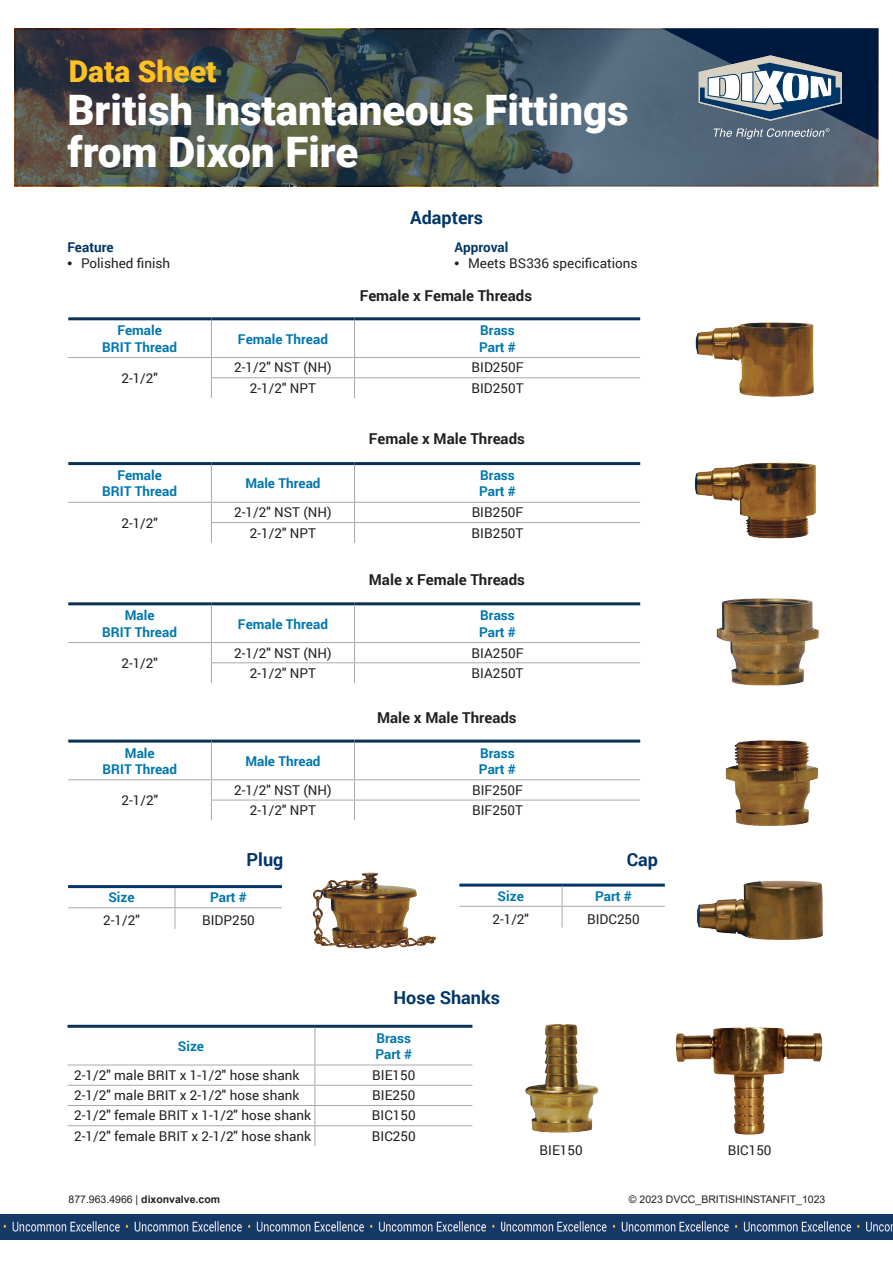
<style>
.page{position:relative;width:893px;height:1263px;background:#fff}
.page>*{position:absolute;margin:0;border:0;box-sizing:border-box;transform-origin:0 0}
.t1{font:900 42px "Roboto";color:#fff}
.t2{font:900 30px "Roboto";color:#fec224}
.t3{font:700 18px "Roboto";color:#003667}
._2020_Product_Sub-heading{font:700 15px "Roboto";color:#231f20}
._2020_Table_Header{font:700 13.5px "Roboto";color:#0077ae}
.text_-_left{font:13.5px "Roboto";color:#231f20}
.text_-_center{font:13.5px "Roboto";color:#231f20}
.part_number{font:13.5px "Roboto";color:#231f20}
._2020_Body_Text{font:13.5px "Roboto";color:#231f20}
._2020_Body_Text_Header{font:700 13.5px "Roboto";color:#003667}
.t4{font:10.5px "Arial";color:#231f20}
.t5{font:700 10.5px "Arial";color:#231f20}
.s1{font-family:"Arial";font-weight:700}
.s2{font-weight:400}
</style>
<div class="page">
<img style="left:0;top:1215px;width:504px;height:24px">
<img style="left:504px;top:1215px;width:389px;height:24px">
<svg style="left:17px;top:31px;width:858px;height:152px;background:#485354"></svg>
<div style="left:14px;top:28px;width:864px;height:158px;border:2px solid #231f20"></div>
<svg style="left:662px;top:28px;width:216px;height:112px;background:#4a5f76"></svg>
<img style="left:312px;top:872px;width:124px;height:77px">
<img style="left:697px;top:880px;width:126px;height:60px">
<img style="left:525px;top:1024px;width:74px;height:109px">
<img style="left:676px;top:1027px;width:147px;height:108px">
<hr style="left:68px;top:885px;width:107px;height:3px;background:#003667">
<hr style="left:175px;top:885px;width:107px;height:3px;background:#003667">
<hr style="left:68px;top:907px;width:107px;height:1px;background:#a8a9ad">
<hr style="left:175px;top:907px;width:107px;height:1px;background:#a8a9ad">
<svg style="left:175px;top:888px;width:1px;height:41px"></svg>
<hr style="left:459px;top:883px;width:103px;height:3px;background:#003667">
<hr style="left:562px;top:883px;width:103px;height:3px;background:#003667">
<hr style="left:459px;top:906px;width:103px;height:1px;background:#a8a9ad">
<hr style="left:562px;top:906px;width:103px;height:1px;background:#a8a9ad">
<svg style="left:562px;top:886px;width:1px;height:41px"></svg>
<img style="left:716px;top:598px;width:103px;height:87px">
<img style="left:695px;top:322px;width:119px;height:75px">
<img style="left:695px;top:462px;width:121px;height:77px">
<img style="left:726px;top:740px;width:92px;height:86px">
<hr style="left:68px;top:317px;width:143px;height:3px;background:#093153">
<hr style="left:211px;top:317px;width:143px;height:3px;background:#093153">
<hr style="left:354px;top:317px;width:286px;height:3px;background:#093153">
<svg style="left:68px;top:319px;width:572px;height:79px"></svg>
<hr style="left:68px;top:462px;width:143px;height:3px;background:#093153">
<hr style="left:211px;top:462px;width:143px;height:3px;background:#093153">
<hr style="left:354px;top:462px;width:286px;height:3px;background:#093153">
<svg style="left:68px;top:464px;width:572px;height:79px"></svg>
<hr style="left:68px;top:602px;width:143px;height:3px;background:#093153">
<hr style="left:211px;top:602px;width:143px;height:3px;background:#093153">
<hr style="left:354px;top:602px;width:286px;height:3px;background:#093153">
<svg style="left:68px;top:604px;width:572px;height:79px"></svg>
<hr style="left:68px;top:740px;width:143px;height:3px;background:#093153">
<hr style="left:211px;top:740px;width:143px;height:3px;background:#093153">
<hr style="left:354px;top:740px;width:286px;height:3px;background:#093153">
<svg style="left:68px;top:741px;width:572px;height:79px"></svg>
<hr style="left:68px;top:1025px;width:247px;height:3px;background:#093153">
<hr style="left:315px;top:1025px;width:157px;height:3px;background:#093153">
<svg style="left:68px;top:1026px;width:404px;height:120px"></svg>
<p class="t2" style="left:69px;top:50px;width:149px">Data Sheet</p>
<p class="t1" style="left:68px;top:81px;width:563px">British Instantaneous Fittings</p>
<p class="t1" style="left:68px;top:123px;width:292px">from Dixon Fire</p>
<p class="_2020_Body_Text_Header" style="left:68px;top:238px;width:48px">Feature</p>
<p class="_2020_Body_Text" style="left:68px;top:254px;width:104px"><span class="s1">•</span> Polished finish</p>
<p class="_2020_Table_Header" style="left:117px;top:321px;width:46px">Female</p>
<p class="_2020_Table_Header" style="left:102px;top:337px;width:76px">BRIT Thread</p>
<p class="text_-_center" style="left:121px;top:368px;width:38px">2-1/2"</p>
<p class="_2020_Table_Header" style="left:117px;top:466px;width:46px">Female</p>
<p class="_2020_Table_Header" style="left:102px;top:482px;width:76px">BRIT Thread</p>
<p class="text_-_center" style="left:121px;top:513px;width:38px">2-1/2"</p>
<p class="_2020_Table_Header" style="left:125px;top:606px;width:31px">Male</p>
<p class="_2020_Table_Header" style="left:102px;top:622px;width:76px">BRIT Thread</p>
<p class="text_-_center" style="left:121px;top:653px;width:38px">2-1/2"</p>
<p class="_2020_Table_Header" style="left:125px;top:743px;width:31px">Male</p>
<p class="_2020_Table_Header" style="left:102px;top:760px;width:76px">BRIT Thread</p>
<p class="text_-_center" style="left:122px;top:791px;width:38px">2-1/2"</p>
<p class="t3" style="left:410px;top:205px;width:74px">Adapters</p>
<p class="_2020_Table_Header" style="left:238px;top:329px;width:92px">Female Thread</p>
<p class="_2020_Body_Text_Header" style="left:455px;top:238px;width:55px">Approval</p>
<p class="_2020_Body_Text" style="left:455px;top:254px;width:184px"><span class="s1">•</span> Meets BS336 specifications</p>
<p class="_2020_Product_Sub-heading" style="left:360px;top:285px;width:174px">Female x Female Threads</p>
<p class="_2020_Table_Header" style="left:480px;top:321px;width:36px">Brass</p>
<p class="_2020_Table_Header" style="left:479px;top:337px;width:38px">Part #</p>
<p class="text_-_center" style="left:234px;top:358px;width:99px">2-1/2" NST (NH)</p>
<p class="part_number" style="left:472px;top:358px;width:54px">BID250F</p>
<p class="text_-_center" style="left:250px;top:379px;width:68px">2-1/2" NPT</p>
<p class="part_number" style="left:471px;top:379px;width:54px">BID250T</p>
<p class="_2020_Table_Header" style="left:245px;top:474px;width:77px">Male Thread</p>
<p class="_2020_Product_Sub-heading" style="left:369px;top:428px;width:157px">Female x Male Threads</p>
<p class="_2020_Table_Header" style="left:480px;top:466px;width:36px">Brass</p>
<p class="_2020_Table_Header" style="left:479px;top:482px;width:38px">Part #</p>
<p class="text_-_center" style="left:234px;top:503px;width:99px">2-1/2" NST (NH)</p>
<p class="part_number" style="left:472px;top:503px;width:53px">BIB250F</p>
<p class="text_-_center" style="left:250px;top:523px;width:68px">2-1/2" NPT</p>
<p class="part_number" style="left:472px;top:523px;width:53px">BIB250T</p>
<p class="_2020_Table_Header" style="left:238px;top:614px;width:92px">Female Thread</p>
<p class="_2020_Product_Sub-heading" style="left:369px;top:569px;width:157px">Male x Female Threads</p>
<p class="_2020_Table_Header" style="left:480px;top:606px;width:36px">Brass</p>
<p class="_2020_Table_Header" style="left:479px;top:622px;width:38px">Part #</p>
<p class="text_-_center" style="left:234px;top:643px;width:99px">2-1/2" NST (NH)</p>
<p class="part_number" style="left:472px;top:643px;width:53px">BIA250F</p>
<p class="text_-_center" style="left:250px;top:664px;width:68px">2-1/2" NPT</p>
<p class="part_number" style="left:472px;top:664px;width:54px">BIA250T</p>
<p class="_2020_Table_Header" style="left:245px;top:751px;width:77px">Male Thread</p>
<p class="_2020_Product_Sub-heading" style="left:377px;top:707px;width:141px">Male x Male Threads</p>
<p class="_2020_Table_Header" style="left:480px;top:743px;width:36px">Brass</p>
<p class="_2020_Table_Header" style="left:479px;top:760px;width:38px">Part #</p>
<p class="text_-_center" style="left:234px;top:780px;width:99px">2-1/2" NST (NH)</p>
<p class="part_number" style="left:472px;top:780px;width:52px">BIF250F</p>
<p class="text_-_center" style="left:250px;top:801px;width:68px">2-1/2" NPT</p>
<p class="part_number" style="left:472px;top:801px;width:53px">BIF250T</p>
<p class="t3" style="left:247px;top:847px;width:38px">Plug</p>
<p class="t3" style="left:627px;top:847px;width:33px">Cap</p>
<p class="_2020_Table_Header" style="left:108px;top:888px;width:28px">Size</p>
<p class="_2020_Table_Header" style="left:210px;top:888px;width:38px">Part #</p>
<p class="text_-_center" style="left:103px;top:911px;width:38px">2-1/2"</p>
<p class="part_number" style="left:202px;top:911px;width:54px">BIDP250</p>
<p class="_2020_Table_Header" style="left:178px;top:1037px;width:28px">Size</p>
<p class="_2020_Table_Header" style="left:498px;top:886px;width:28px">Size</p>
<p class="_2020_Table_Header" style="left:595px;top:886px;width:38px">Part #</p>
<p class="text_-_center" style="left:492px;top:910px;width:38px">2-1/2"</p>
<p class="part_number" style="left:587px;top:910px;width:54px">BIDC250</p>
<p class="t3" style="left:393px;top:984px;width:108px">Hose Shanks</p>
<p class="_2020_Table_Header" style="left:377px;top:1028px;width:36px">Brass</p>
<p class="_2020_Table_Header" style="left:375px;top:1045px;width:38px">Part #</p>
<p class="text_-_left" style="left:74px;top:1066px;width:227px">2-1/2" male BRIT x 1-1/2" hose shank</p>
<p class="part_number" style="left:372px;top:1066px;width:45px">BIE150</p>
<p class="text_-_left" style="left:74px;top:1086px;width:227px">2-1/2" male BRIT x 2-1/2" hose shank</p>
<p class="part_number" style="left:372px;top:1086px;width:45px">BIE250</p>
<p class="text_-_left" style="left:74px;top:1106px;width:238px">2-1/2" female BRIT x 1-1/2" hose shank</p>
<p class="part_number" style="left:372px;top:1106px;width:45px">BIC150</p>
<p class="text_-_left" style="left:74px;top:1126px;width:238px">2-1/2" female BRIT x 2-1/2" hose shank</p>
<p class="part_number" style="left:372px;top:1126px;width:45px">BIC250</p>
<p class="t5" style="left:69px;top:1192px;width:153px"><span class="s2">877.963.4966 |</span> dixonvalve.com</p>
<p class="text_-_left" style="left:540px;top:1141px;width:45px">BIE150</p>
<p class="text_-_left" style="left:728px;top:1141px;width:45px">BIC150</p>
<p class="t4" style="left:629px;top:1192px;width:198px">© 2023 DVCC_BRITISHINSTANFIT_1023</p>
</div>
